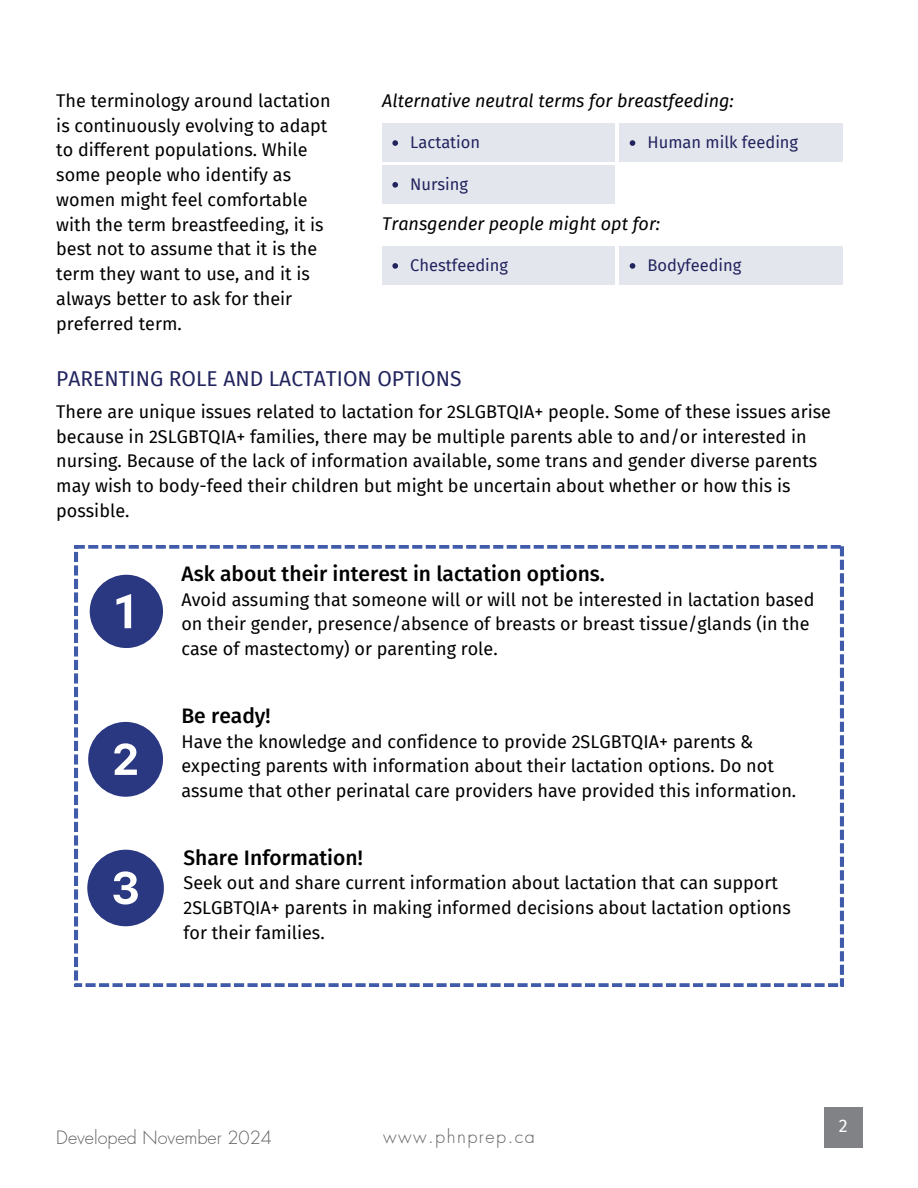
<style>
.page{position:relative;width:918px;height:1188px;background:#fff}
.page>*{position:absolute;margin:0;border:0;box-sizing:border-box;transform-origin:0 0}
.t1{font:500 21px "Fira Sans";color:#000}
.t2{font:21px "Fira Sans";color:#22245e}
.t3{font:18px/24.8px "Fira Sans";color:#000}
.t4{font:italic 18px "Fira Sans";color:#000}
.t5{font:300 18px "Futura LT Pro";color:#636466}
.t6{font:300 18px "Futura LT Pro";letter-spacing:.085em;color:#636466}
.t7{font:18px "Fira Sans";color:#fff}
.t8{font:16.5px "Fira Sans";color:#22245e}
</style>
<div class="page">
<div style="left:824px;top:1107px;width:39px;height:41px;background:#808285"></div>
<div style="left:382px;top:123px;width:232px;height:39px;background:#e4e6ee"></div>
<div style="left:620px;top:123px;width:223px;height:39px;background:#e4e6ee"></div>
<div style="left:382px;top:165px;width:232px;height:39px;background:#e4e6ee"></div>
<div style="left:382px;top:246px;width:232px;height:39px;background:#e4e6ee"></div>
<div style="left:620px;top:246px;width:223px;height:39px;background:#e4e6ee"></div>
<svg style="left:75px;top:545px;width:768px;height:441px"></svg>
<svg style="left:90px;top:575px;width:73px;height:73px"></svg>
<svg style="left:88px;top:722px;width:75px;height:75px"></svg>
<svg style="left:87px;top:850px;width:77px;height:76px"></svg>
<svg style="left:630px;top:140px;width:5px;height:6px"></svg>
<svg style="left:392px;top:140px;width:6px;height:6px"></svg>
<svg style="left:392px;top:182px;width:6px;height:6px"></svg>
<svg style="left:392px;top:263px;width:6px;height:6px"></svg>
<svg style="left:630px;top:263px;width:5px;height:6px"></svg>
<p class="t3" style="left:56px;top:88px;width:276px">The terminology around lactation is continuously evolving to adapt to different populations. While some people who identify as women might feel comfortable with the term breastfeeding, it is best not to assume that it is the term they want to use, and it is always better to ask for their preferred term.</p>
<p class="t4" style="left:382px;top:90px;width:353px">Alternative neutral terms for breastfeeding:</p>
<p class="t8" style="left:410px;top:133px;width:71px">Lactation</p>
<h1 class="t8" style="left:410px;top:174px;width:59px">Nursing</h1>
<p class="t8" style="left:648px;top:133px;width:152px">Human milk feeding</p>
<p class="t4" style="left:382px;top:213px;width:279px">Transgender people might opt for:</p>
<p class="t8" style="left:410px;top:256px;width:99px">Chestfeeding</p>
<p class="t8" style="left:648px;top:256px;width:95px">Bodyfeeding</p>
<h2 class="t2" style="left:56px;top:366px;width:407px">PARENTING ROLE AND LACTATION OPTIONS</h2>
<p class="t3" style="left:56px;top:399px;width:776px">There are unique issues related to lactation for 2SLGBTQIA+ people. Some of these issues arise because in 2SLGBTQIA+ families, there may be multiple parents able to and/or interested in nursing. Because of the lack of information available, some trans and gender diverse parents may wish to body-feed their children but might be uncertain about whether or how this is possible.</p>
<p class="t1" style="left:181px;top:562px;width:425px">Ask about their interest in lactation options.</p>
<h2 class="t3" style="left:181px;top:587px;width:635px">Avoid assuming that someone will or will not be interested in lactation based on their gender, presence/absence of breasts or breast tissue/glands (in the case of mastectomy) or parenting role.</h2>
<p class="t1" style="left:181px;top:704px;width:91px">Be ready!</p>
<p class="t3" style="left:181px;top:729px;width:616px">Have the knowledge and confidence to provide 2SLGBTQIA+ parents &amp; expecting parents with information about their lactation options. Do not assume that other perinatal care providers have provided this information.</p>
<h2 class="t1" style="left:184px;top:846px;width:181px">Share Information!</h2>
<p class="t3" style="left:184px;top:871px;width:609px">Seek out and share current information about lactation that can support<br>2SLGBTQIA+ parents in making informed decisions about lactation options for their families.</p>
<p class="t5" style="left:56px;top:1129px;width:217px">Developed November 2024</p>
<p class="t6" style="left:383px;top:1129px;width:153px">www.phnprep.ca</p>
<p class="t7" style="left:839px;top:1115px;width:10px">2</p>
</div>
